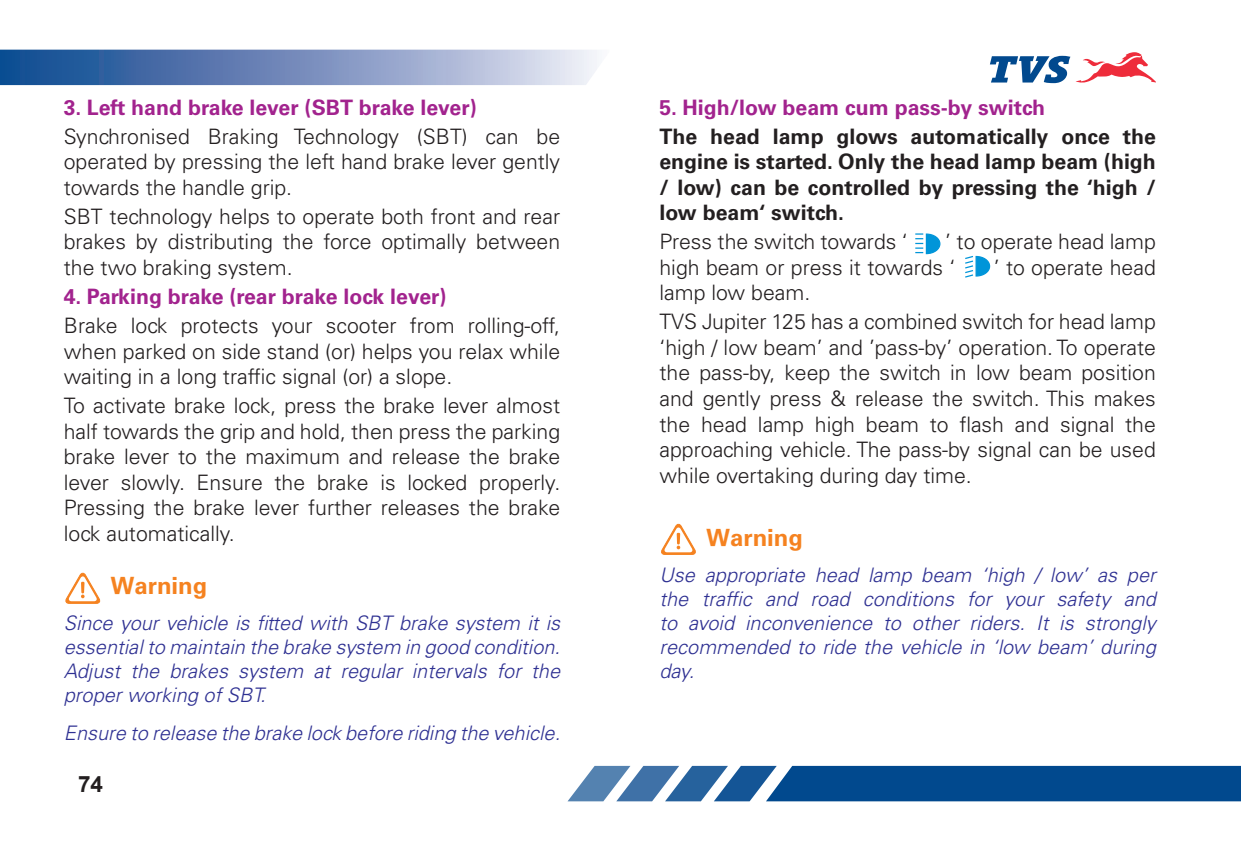
<style>
.page{position:relative;width:1241px;height:851px;background:#fff}
.page>*{position:absolute;margin:0;border:0;box-sizing:border-box;transform-origin:0 0}
.t1{font:300 23.75px "Univers";color:#f58220}
.t2{font:700 22.5px "Arial";color:#231f20}
.Paragraph_Style_1{font:300 21.25px/25.5px "Univers LT Std";color:#231f20;text-align:justify}
.Paragraph_Style_1-2{font:700 21.25px/25.5px "Univers LT Std";color:#231f20;text-align:justify}
.Sub_Heading_1{font:700 21.25px "Univers LT Std";color:#a2238e}
.Paragraph_Style_2{font:italic 300 20px/24px "Univers LT Std";color:#2e3092;text-align:justify}
</style>
<div class="page">
<svg style="left:0;top:50px;width:597px;height:35px;background:#7892bf"></svg>
<svg style="left:990px;top:52px;width:165px;height:32px"></svg>
<svg style="left:568px;top:765px;width:672px;height:36px;background:#2b67a0"></svg>
<svg style="left:65px;top:572px;width:36px;height:31px"></svg>
<svg style="left:915px;top:233px;width:25px;height:21px"></svg>
<svg style="left:965px;top:255px;width:25px;height:23px"></svg>
<svg style="left:661px;top:523px;width:35px;height:32px"></svg>
<p class="Sub_Heading_1" style="left:64px;top:95px;width:414px">3. Left hand brake lever (SBT brake lever)</p>
<p class="Paragraph_Style_1" style="left:64px;top:123px;width:498px">Synchronised Braking Technology (SBT) can be operated by pressing the left hand brake lever gently towards the handle grip.</p>
<p class="Paragraph_Style_1" style="left:64px;top:203px;width:498px">SBT technology helps to operate both front and rear brakes by distributing the force optimally between the two braking system.</p>
<p class="Sub_Heading_1" style="left:64px;top:284px;width:384px">4. Parking brake (rear brake lock lever)</p>
<p class="Paragraph_Style_1" style="left:64px;top:313px;width:498px">Brake lock protects your scooter from rolling-off, when parked on side stand (or) helps you relax while waiting in a long traffic signal (or) a slope.</p>
<p class="Paragraph_Style_1" style="left:64px;top:393px;width:498px">To activate brake lock, press the brake lever almost half towards the grip and hold, then press the parking brake lever to the maximum and release the brake lever slowly. Ensure the brake is locked properly.<br>Pressing the brake lever further releases the brake lock automatically.</p>
<p class="t1" style="left:111px;top:577px;width:98px">Warning</p>
<p class="Paragraph_Style_2" style="left:64px;top:611px;width:498px">Since your vehicle is fitted with SBT brake system it is essential to maintain the brake system in good condition.<br>Adjust the brakes system at regular intervals for the proper working of SBT.</p>
<p class="Paragraph_Style_2" style="left:64px;top:721px;width:498px">Ensure to release the brake lock before riding the vehicle.</p>
<p class="t2" style="left:78px;top:768px;width:27px">74</p>
<p class="Sub_Heading_1" style="left:659px;top:95px;width:387px">5. High/low beam cum pass-by switch</p>
<p class="Paragraph_Style_1-2" style="left:659px;top:124px;width:498px">The head lamp glows automatically once the engine is started. Only the head lamp beam (high / low) can be controlled by pressing the ‘high / low beam‘ switch.</p>
<p class="Paragraph_Style_1" style="left:659px;top:229px;width:250px">Press the switch towards ‘</p>
<p class="Paragraph_Style_1" style="left:659px;top:229px;width:497px;text-indent:286px">’ to operate head lamp high beam or press it towards ‘</p>
<p class="Paragraph_Style_1" style="left:993px;top:254px;width:163px">’ to operate head</p>
<p class="Paragraph_Style_1" style="left:659px;top:280px;width:152px">lamp low beam.</p>
<p class="Paragraph_Style_1" style="left:659px;top:309px;width:498px">TVS Jupiter 125 has a combined switch for head lamp ‘high / low beam’ and ’pass-by’ operation. To operate the pass-by, keep the switch in low beam position and gently press &amp; release the switch. This makes the head lamp high beam to flash and signal the approaching vehicle. The pass-by signal can be used while overtaking during day time.</p>
<p class="t1" style="left:706px;top:528px;width:98px">Warning</p>
<p class="Paragraph_Style_2" style="left:659px;top:563px;width:498px">Use appropriate head lamp beam ‘high / low’ as per the traffic and road conditions for your safety and to avoid inconvenience to other riders. It is strongly recommended to ride the vehicle in ‘low beam’ during day.</p>
</div>
